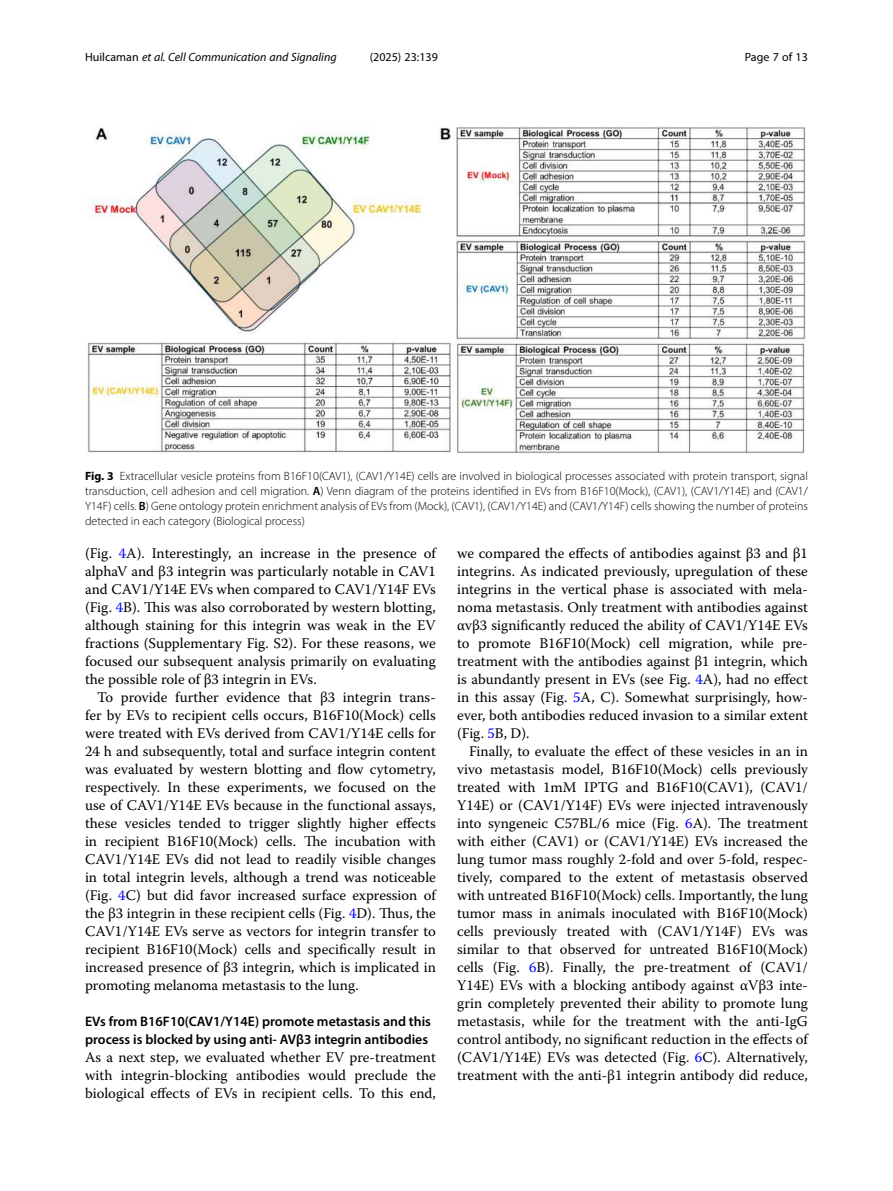
<style>
.page{position:relative;width:893px;height:1191px;background:#fff}
.page>*{position:absolute;margin:0;border:0;box-sizing:border-box;transform-origin:0 0}
.t1{font:14.7px/18px "Warnock Pro";color:#000;text-align:justify}
.t2{font:600 13.8px/18px "Myriad Pro";color:#000}
.t3{font:300 12px/15px "Myriad Pro";color:#000;text-align:justify}
.t4{font:italic 12px "Myriad Pro";color:#000}
.t5{font:12px "Myriad Pro";color:#000}
.s1{font-style:normal}
.s2{font-weight:700}
.s3{font-weight:600}
.s4{color:#00f}
</style>
<div class="page">
<img style="left:87px;top:126px;width:719px;height:327px">
<p class="t4" style="left:85px;top:50px;width:253px"><span class="s1">Huilcaman</span> et al. Cell Communication and Signaling</p>
<p class="t5" style="left:370px;top:50px;width:70px">(2025) 23:139</p>
<p class="t5" style="left:745px;top:50px;width:65px">Page 7 of 13</p>
<p class="t3" style="left:85px;top:468px;width:724px"><span class="s2">Fig. 3</span> Extracellular vesicle proteins from B16F10(CAV1), (CAV1/Y14E) cells are involved in biological processes associated with protein transport, signal transduction, cell adhesion and cell migration. <span class="s3">A</span>) Venn diagram of the proteins identified in EVs from B16F10(Mock), (CAV1), (CAV1/Y14E) and (CAV1/ Y14F) cells. <span class="s3">B</span>) Gene ontology protein enrichment analysis of EVs from (Mock), (CAV1), (CAV1/Y14E) and (CAV1/Y14F) cells showing the number of proteins detected in each category (Biological process)</p>
<p class="t1" style="left:85px;top:544px;width:352px">(Fig. <span class="s4">4</span>A). Interestingly, an increase in the presence of alphaV and β3 integrin was particularly notable in CAV1 and CAV1/Y14E EVs when compared to CAV1/Y14F EVs (Fig. <span class="s4">4</span>B). This was also corroborated by western blotting, although staining for this integrin was weak in the EV fractions (Supplementary Fig. S2). For these reasons, we focused our subsequent analysis primarily on evaluating the possible role of β3 integrin in EVs.</p>
<p class="t1" style="left:85px;top:688px;width:352px;text-indent:12px">To provide further evidence that β3 integrin trans&shy;fer by EVs to recipient cells occurs, B16F10(Mock) cells were treated with EVs derived from CAV1/Y14E cells for 24 h and subsequently, total and surface integrin content was evaluated by western blotting and flow cytometry, respectively. In these experiments, we focused on the use of CAV1/Y14E EVs because in the functional assays, these vesicles tended to trigger slightly higher effects in recipient B16F10(Mock) cells. The incubation with CAV1/Y14E EVs did not lead to readily visible changes in total integrin levels, although a trend was noticeable (Fig. <span class="s4">4</span>C) but did favor increased surface expression of the β3 integrin in these recipient cells (Fig. <span class="s4">4</span>D). Thus, the CAV1/Y14E EVs serve as vectors for integrin transfer to recipient B16F10(Mock) cells and specifically result in increased presence of β3 integrin, which is implicated in promoting melanoma metastasis to the lung.</p>
<p class="t2" style="left:85px;top:1012px;width:347px">EVs from B16F10(CAV1/Y14E) promote metastasis and this process is blocked by using anti- ΑVβ3 integrin antibodies</p>
<p class="t1" style="left:85px;top:1048px;width:352px">As a next step, we evaluated whether EV pre-treatment with integrin-blocking antibodies would preclude the biological effects of EVs in recipient cells. To this end,</p>
<p class="t1" style="left:457px;top:544px;width:352px">we compared the effects of antibodies against β3 and β1 integrins. As indicated previously, upregulation of these integrins in the vertical phase is associated with mela&shy;noma metastasis. Only treatment with antibodies against αvβ3 significantly reduced the ability of CAV1/Y14E EVs to promote B16F10(Mock) cell migration, while pre&shy;treatment with the antibodies against β1 integrin, which is abundantly present in EVs (see Fig. <span class="s4">4</span>A), had no effect in this assay (Fig. <span class="s4">5</span>A, C). Somewhat surprisingly, how&shy;ever, both antibodies reduced invasion to a similar extent (Fig. <span class="s4">5</span>B, D).</p>
<p class="t1" style="left:457px;top:742px;width:352px;text-indent:12px">Finally, to evaluate the effect of these vesicles in an in vivo metastasis model, B16F10(Mock) cells previously treated with 1mM IPTG and B16F10(CAV1), (CAV1/ Y14E) or (CAV1/Y14F) EVs were injected intravenously into syngeneic C57BL/6 mice (Fig. <span class="s4">6</span>A). The treatment with either (CAV1) or (CAV1/Y14E) EVs increased the lung tumor mass roughly 2-fold and over 5-fold, respec&shy;tively, compared to the extent of metastasis observed with untreated B16F10(Mock) cells. Importantly, the lung tumor mass in animals inoculated with B16F10(Mock) cells previously treated with (CAV1/Y14F) EVs was similar to that observed for untreated B16F10(Mock) cells (Fig. <span class="s4">6</span>B). Finally, the pre-treatment of (CAV1/ Y14E) EVs with a blocking antibody against αVβ3 inte&shy;grin completely prevented their ability to promote lung metastasis, while for the treatment with the anti-IgG control antibody, no significant reduction in the effects of (CAV1/Y14E) EVs was detected (Fig. <span class="s4">6</span>C). Alternatively, treatment with the anti-β1 integrin antibody did reduce,</p>
</div>
